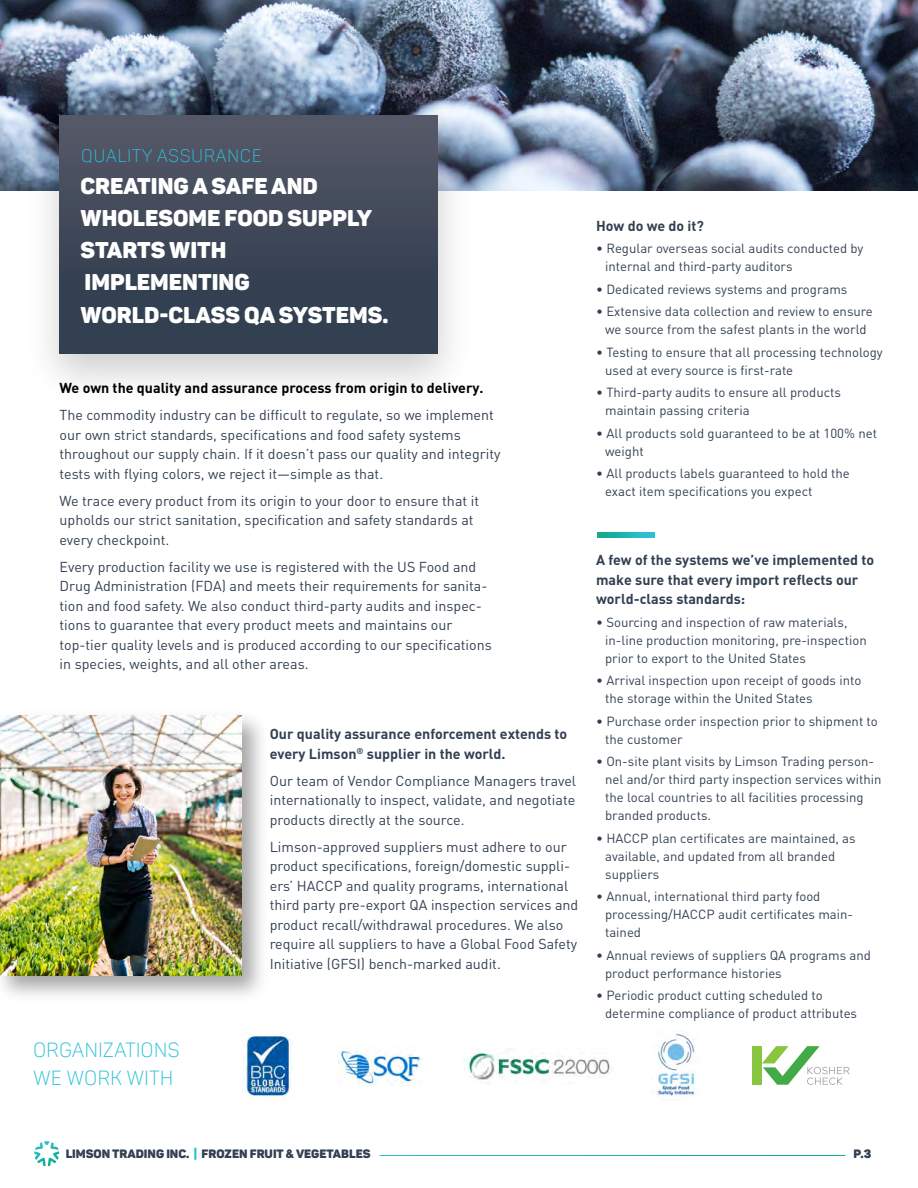
<style>
.page{position:relative;width:918px;height:1188px;background:#fff}
.page>*{position:absolute;margin:0;border:0;box-sizing:border-box;transform-origin:0 0}
.t1{font:900 22.5px/32.2px "Panton Demo";color:#fff}
.t2{font:300 20.25px/27.5px "Panton Narrow Demo";color:#2cc0d5}
.t3{font:300 18px "Panton Narrow Demo";letter-spacing:.025em;color:#2cc0d5}
.t4{font:14.25px/19.5px "DINOT";color:#324052}
.t5{font:700 14.25px/19.5px "DINOT";color:#324052}
.t6{font:700 14.25px "DINOT";color:#000}
.t7{font:13.2px/18px "DINOT";color:#324052}
.t8{font:900 12px "Panton Demo";color:#324052}
.s1{color:#2cc0d5}
</style>
<div class="page">
<img style="left:0;top:0;width:918px;height:190px">
<svg style="left:597px;top:533px;width:57px;height:5px"></svg>
<img style="left:9px;top:82px;width:479px;height:302px">
<div style="left:59px;top:115px;width:379px;height:239px;background:linear-gradient(to bottom,#555766,#2b3b4d)"></div>
<img style="left:244px;top:1033px;width:49px;height:67px">
<img style="left:338px;top:1047px;width:85px;height:39px">
<img style="left:464px;top:1049px;width:149px;height:35px">
<img style="left:652px;top:1031px;width:45px;height:70px">
<img style="left:1px;top:715px;width:261px;height:281px">
<img style="left:0;top:716px;width:242px;height:260px">
<svg style="left:34px;top:1141px;width:25px;height:25px"></svg>
<img style="left:0;top:716px;width:1px;height:220px">
<div style="left:752px;top:1046px;width:10px;height:39px;background:#89c53f"></div>
<svg style="left:762px;top:1046px;width:88px;height:39px"></svg>
<h3 class="t3" style="left:81px;top:144px;width:183px">QUALITY ASSURANCE</h3>
<h1 class="t1" style="left:81px;top:169px;width:310px">CREATING A SAFE AND<br>WHOLESOME FOOD SUPPLY<br>STARTS WITH<br>IMPLEMENTING<br>WORLD-CLASS QA SYSTEMS.</h1>
<p class="t6" style="left:60px;top:378px;width:426px">We own the quality and assurance process from origin to delivery.</p>
<p class="t4" style="left:60px;top:405px;width:442px">The commodity industry can be difficult to regulate, so we implement our own strict standards, specifications and food safety systems throughout our supply chain. If it doesn’t pass our quality and integrity tests with flying colors, we reject it—simple as that.</p>
<p class="t4" style="left:60px;top:490px;width:421px">We trace every product from its origin to your door to ensure that it upholds our strict sanitation, specification and safety standards at every checkpoint.</p>
<p class="t4" style="left:60px;top:556px;width:434px">Every production facility we use is registered with the US Food and Drug Administration (FDA) and meets their requirements for sanita&shy;tion and food safety. We also conduct third-party audits and inspec&shy;tions to guarantee that every product meets and maintains our top-tier quality levels and is produced according to our specifications in species, weights, and all other areas.</p>
<h2 class="t2" style="left:33px;top:1036px;width:148px">ORGANIZATIONS<br>WE WORK WITH</h2>
<p class="t5" style="left:270px;top:724px;width:299px">Our quality assurance enforcement extends to every Limson<sup>®</sup> supplier in the world.</p>
<p class="t4" style="left:270px;top:770px;width:308px;text-align:justify">Our team of Vendor Compliance Managers travel internationally to inspect, validate, and negotiate products directly at the source.</p>
<p class="t4" style="left:270px;top:836px;width:310px">Limson-approved suppliers must adhere to our product specifications, foreign/domestic suppli&shy;ers’ HACCP and quality programs, international third party pre-export QA inspection services and product recall/withdrawal procedures. We also require all suppliers to have a Global Food Safety Initiative (GFSI) bench-marked audit.</p>
<p class="t5" style="left:596px;top:215px;width:109px">How do we do it?</p>
<p class="t7" style="left:605px;top:239px;width:260px;text-indent:-9px">• Regular overseas social audits conducted by internal and third-party auditors</p>
<p class="t7" style="left:596px;top:279px;width:253px">• Dedicated reviews systems and programs</p>
<p class="t7" style="left:596px;top:302px;width:278px;text-align:center">• Extensive data collection and review to ensure we source from the safest plants in the world</p>
<p class="t7" style="left:605px;top:342px;width:279px;text-indent:-9px">• Testing to ensure that all processing technology used at every source is first-rate</p>
<p class="t7" style="left:605px;top:383px;width:237px;text-indent:-9px">• Third-party audits to ensure all products maintain passing criteria</p>
<p class="t7" style="left:605px;top:423px;width:273px;text-indent:-9px">• All products sold guaranteed to be at 100% net weight</p>
<p class="t7" style="left:605px;top:464px;width:246px;text-indent:-9px">• All products labels guaranteed to hold the exact item specifications you expect</p>
<p class="t5" style="left:596px;top:550px;width:280px">A few of the systems we’ve implemented to make sure that every import reflects our world-class standards:</p>
<p class="t7" style="left:605px;top:612px;width:263px;text-indent:-9px">• Sourcing and inspection of raw materials, in-line production monitoring, pre-inspection prior to export to the United States</p>
<p class="t7" style="left:605px;top:671px;width:258px;text-indent:-9px">• Arrival inspection upon receipt of goods into the storage within the United States</p>
<p class="t7" style="left:605px;top:711px;width:274px;text-indent:-9px">• Purchase order inspection prior to shipment to the customer</p>
<p class="t7" style="left:605px;top:752px;width:278px;text-indent:-9px">• On-site plant visits by Limson Trading person&shy;nel and/or third party inspection services within the local countries to all facilities processing branded products.</p>
<p class="t7" style="left:605px;top:828px;width:252px;text-indent:-9px">• HACCP plan certificates are maintained, as available, and updated from all branded suppliers</p>
<p class="t7" style="left:605px;top:887px;width:249px;text-indent:-9px">• Annual, international third party food processing/HACCP audit certificates main&shy;tained</p>
<p class="t7" style="left:605px;top:945px;width:267px;text-indent:-9px">• Annual reviews of suppliers QA programs and product performance histories</p>
<p class="t7" style="left:605px;top:986px;width:253px;text-indent:-9px">• Periodic product cutting scheduled to determine compliance of product attributes</p>
<p class="t8" style="left:66px;top:1146px;width:306px">LIMSON TRADING INC. <span class="s1">|</span> FROZEN FRUIT &amp; VEGETABLES</p>
<p class="t8" style="left:854px;top:1146px;width:19px">P.3</p>
</div>
